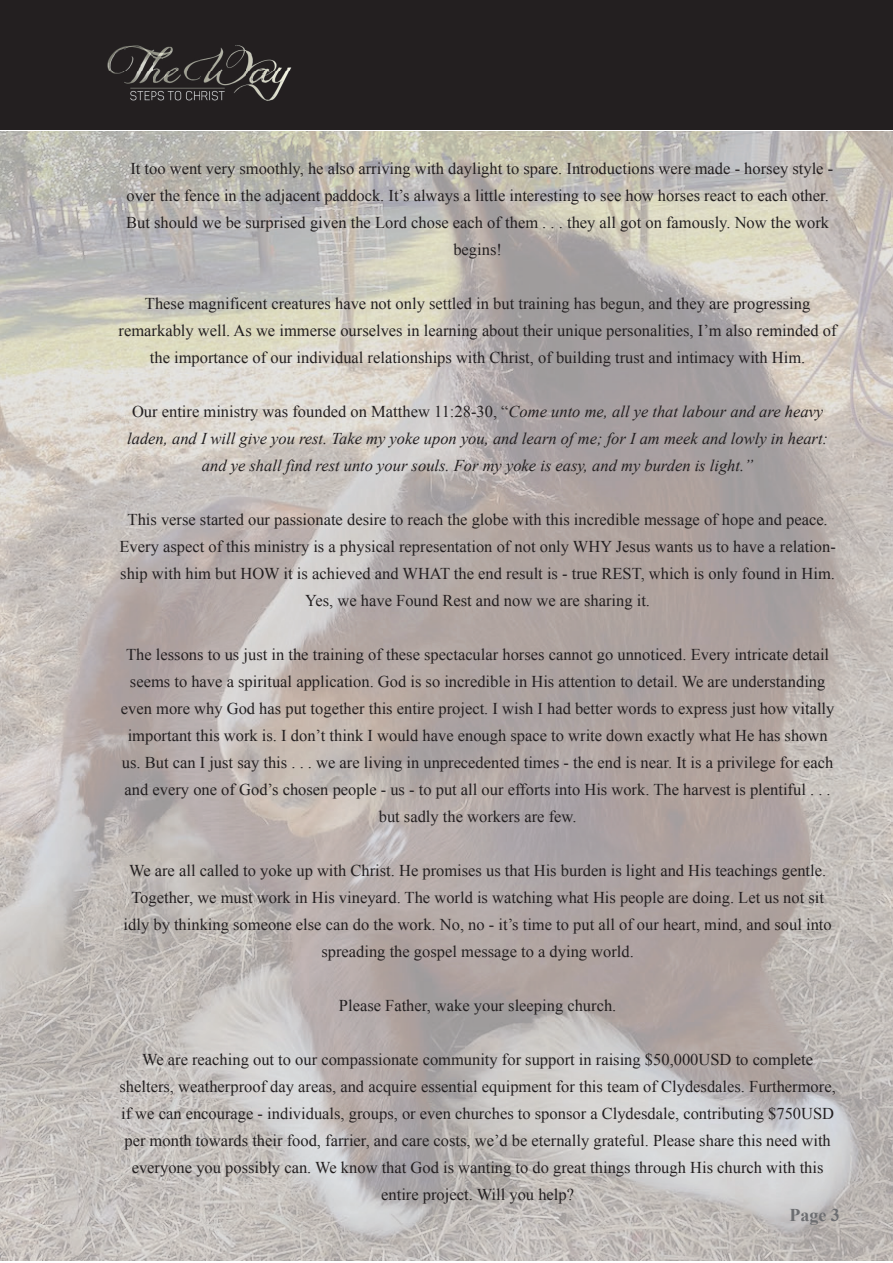
<style>
.page{position:relative;width:893px;height:1263px;background:#fff}
.page>*{position:absolute;margin:0;border:0;box-sizing:border-box;transform-origin:0 0}
.t1{font:700 18px "Times New Roman";color:#6c6d70}
.t2{font:16.5px/27px "Times New Roman";color:#231f20;text-align:center}
.t3{font:italic 16.5px/27px "Times New Roman";color:#231f20;text-align:center}
.s1{font-style:normal}
</style>
<div class="page">
<img style="left:0;top:131px;width:893px;height:968px">
<img style="left:0;top:1099px;width:893px;height:162px">
<div style="left:1px;top:0;width:892px;height:130px;background:#231f20"></div>
<img style="left:107px;top:45px;width:185px;height:56px">
<p class="t2" style="left:126px;top:155px;width:708px">It too went very smoothly, he also arriving with daylight to spare. Introductions were made - horsey style - over the fence in the adjacent paddock. It’s always a little interesting to see how horses react to each other.<br>But should we be surprised given the Lord chose each of them . . . they all got on famously. Now the work begins!</p>
<p class="t2" style="left:119px;top:290px;width:720px">These magnificent creatures have not only settled in but training has begun, and they are progressing remarkably well. As we immerse ourselves in learning about their unique personalities, I’m also reminded of the importance of our individual relationships with Christ, of building trust and intimacy with Him.</p>
<p class="t3" style="left:127px;top:398px;width:702px"><span class="s1">Our entire ministry was founded on Matthew 11:28-30, “</span>Come unto me, all ye that labour and are heavy laden, and I will give you rest. Take my yoke upon you, and learn of me; for I am meek and lowly in heart: and ye shall find rest unto your souls. For my yoke is easy, and my burden is light.”</p>
<p class="t2" style="left:120px;top:506px;width:718px">This verse started our passionate desire to reach the globe with this incredible message of hope and peace.<br>Every aspect of this ministry is a physical representation of not only WHY Jesus wants us to have a relation&shy;ship with him but HOW it is achieved and WHAT the end result is - true REST, which is only found in Him.<br>Yes, we have Found Rest and now we are sharing it.</p>
<p class="t2" style="left:121px;top:641px;width:715px">The lessons to us just in the training of these spectacular horses cannot go unnoticed. Every intricate detail seems to have a spiritual application. God is so incredible in His attention to detail. We are understanding even more why God has put together this entire project. I wish I had better words to express just how vitally important this work is. I don’t think I would have enough space to write down exactly what He has shown us. But can I just say this . . . we are living in unprecedented times - the end is near. It is a privilege for each and every one of God’s chosen people - us - to put all our efforts into His work. The harvest is plentiful . . . but sadly the workers are few.</p>
<p class="t2" style="left:124px;top:857px;width:710px">We are all called to yoke up with Christ. He promises us that His burden is light and His teachings gentle.<br>Together, we must work in His vineyard. The world is watching what His people are doing. Let us not sit idly by thinking someone else can do the work. No, no - it’s time to put all of our heart, mind, and soul into spreading the gospel message to a dying world.</p>
<p class="t2" style="left:339px;top:992px;width:279px">Please Father, wake your sleeping church.</p>
<p class="t2" style="left:120px;top:1046px;width:718px">We are reaching out to our compassionate community for support in raising $50,000USD to complete shelters, weatherproof day areas, and acquire essential equipment for this team of Clydesdales. Furthermore, if we can encourage - individuals, groups, or even churches to sponsor a Clydesdale, contributing $750USD per month towards their food, farrier, and care costs, we’d be eternally grateful. Please share this need with everyone you possibly can. We know that God is wanting to do great things through His church with this entire project. Will you help?</p>
<p class="t1" style="left:789px;top:1202px;width:52px">Page 3</p>
</div>
